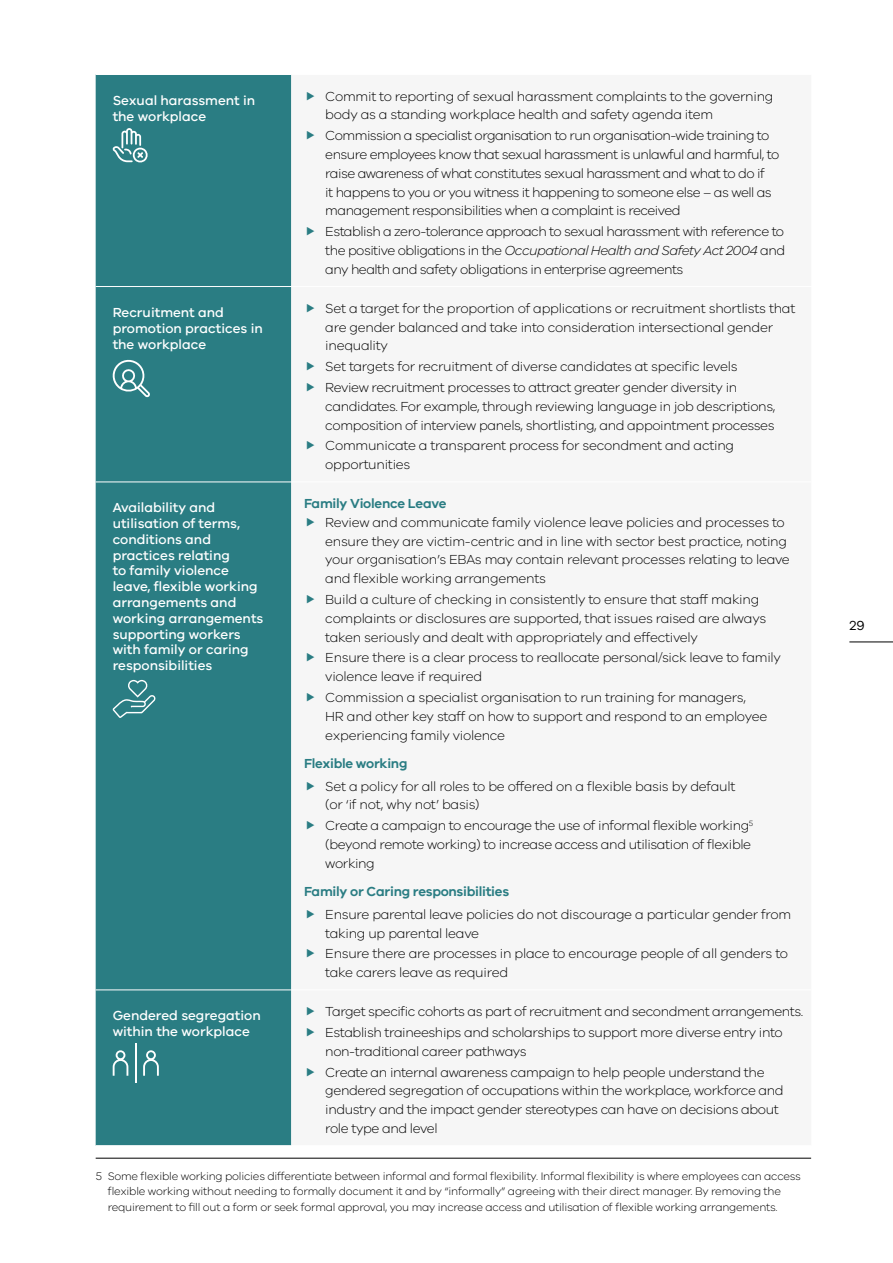
<style>
.page{position:relative;width:893px;height:1263px;background:#fff}
.page>*{position:absolute;margin:0;border:0;box-sizing:border-box;transform-origin:0 0}
.t1{font:300 13.5px/18.8px "VIC";letter-spacing:-.03em;color:#000}
.t2{font:500 13.5px/15.8px "VIC";color:#fff}
.t3{font:600 13.5px "VIC";letter-spacing:-.02em;color:#2a7d83}
.t4{font:13.5px "VIC";color:#000}
.t5{font:300 11.25px/15.8px "VIC";letter-spacing:-.02em;color:#000}
.s1{font-style:italic}
</style>
<div class="page">
<div style="left:96px;top:75px;width:195px;height:1070px;background:#2a7d83"></div>
<hr style="left:96px;top:286px;width:195px;height:1px;background:#fff">
<hr style="left:96px;top:482px;width:195px;height:1px;background:#fff">
<hr style="left:96px;top:989px;width:195px;height:1px;background:#fff">
<svg style="left:112px;top:128px;width:36px;height:35px"></svg>
<svg style="left:111px;top:358px;width:39px;height:39px;background:#57989d"></svg>
<svg style="left:112px;top:680px;width:43px;height:38px;background:#499095"></svg>
<svg style="left:113px;top:1050px;width:15px;height:26px"></svg>
<svg style="left:143px;top:1050px;width:16px;height:26px"></svg>
<hr style="left:135px;top:1043px;width:2px;height:40px;background:#fff">
<hr style="left:96px;top:1158px;width:715px;height:1px;background:#000">
<hr style="left:849px;top:642px;width:44px;height:1px;background:#000">
<p class="t2" style="left:113px;top:92px;width:144px">Sexual harassment in the workplace</p>
<p class="t1" style="left:325px;top:86px;width:450px">Commit to reporting of sexual harassment complaints to the governing body as a standing workplace health and safety agenda item</p>
<p class="t1" style="left:325px;top:126px;width:455px">Commission a specialist organisation to run organisation-wide training to ensure employees know that sexual harassment is unlawful and harmful, to raise awareness of what constitutes sexual harassment and what to do if<br>it happens to you or you witness it happening to someone else – as well as management responsibilities when a complaint is received</p>
<p class="t1" style="left:325px;top:222px;width:461px;text-align:justify">Establish a zero-tolerance approach to sexual harassment with reference to the positive obligations in the <span class="s1">Occupational Health and Safety Act 2004</span> and any health and safety obligations in enterprise agreements</p>
<p class="t2" style="left:113px;top:304px;width:152px">Recruitment and promotion practices in the workplace</p>
<p class="t1" style="left:325px;top:298px;width:472px">Set a target for the proportion of applications or recruitment shortlists that are gender balanced and take into consideration intersectional gender inequality</p>
<p class="t1" style="left:325px;top:356px;width:414px;line-height:20.9px">Set targets for recruitment of diverse candidates at specific levels<br>Review recruitment processes to attract greater gender diversity in</p>
<p class="t1" style="left:325px;top:396px;width:451px">candidates. For example, through reviewing language in job descriptions, composition of interview panels, shortlisting, and appointment processes</p>
<p class="t1" style="left:325px;top:436px;width:410px">Communicate a transparent process for secondment and acting opportunities</p>
<p class="t2" style="left:113px;top:500px;width:152px">Availability and utilisation of terms, conditions and practices relating<br>to family violence leave, flexible working arrangements and working arrangements supporting workers with family or caring responsibilities</p>
<p class="t3" style="left:304px;top:495px;width:144px">Family Violence Leave</p>
<p class="t1" style="left:325px;top:513px;width:466px">Review and communicate family violence leave policies and processes to ensure they are victim-centric and in line with sector best practice, noting your organisation’s EBAs may contain relevant processes relating to leave and flexible working arrangements</p>
<p class="t1" style="left:325px;top:590px;width:442px">Build a culture of checking in consistently to ensure that staff making complaints or disclosures are supported, that issues raised are always taken seriously and dealt with appropriately and effectively</p>
<p class="t1" style="left:325px;top:648px;width:457px">Ensure there is a clear process to reallocate personal/sick leave to family violence leave if required</p>
<p class="t1" style="left:325px;top:688px;width:444px">Commission a specialist organisation to run training for managers,<br>HR and other key staff on how to support and respond to an employee experiencing family violence</p>
<p class="t3" style="left:304px;top:755px;width:105px">Flexible working</p>
<p class="t1" style="left:325px;top:776px;width:412px">Set a policy for all roles to be offered on a flexible basis by default (or ‘if not, why not’ basis)</p>
<p class="t1" style="left:325px;top:816px;width:430px">Create a campaign to encourage the use of informal flexible working<sup>5 </sup>(beyond remote working) to increase access and utilisation of flexible working</p>
<p class="t3" style="left:304px;top:883px;width:207px">Family or Caring responsibilities</p>
<p class="t1" style="left:325px;top:904px;width:467px">Ensure parental leave policies do not discourage a particular gender from taking up parental leave</p>
<p class="t1" style="left:325px;top:944px;width:464px">Ensure there are processes in place to encourage people of all genders to take carers leave as required</p>
<p class="t2" style="left:113px;top:1007px;width:150px">Gendered segregation within the workplace</p>
<p class="t1" style="left:325px;top:1001px;width:479px;line-height:20.9px">Target specific cohorts as part of recruitment and secondment arrangements.<br>Establish traineeships and scholarships to support more diverse entry into</p>
<p class="t1" style="left:325px;top:1040px;width:441px;line-height:20.9px">non-traditional career pathways<br>Create an internal awareness campaign to help people understand the</p>
<p class="t1" style="left:325px;top:1081px;width:460px">gendered segregation of occupations within the workplace, workforce and industry and the impact gender stereotypes can have on decisions about role type and level</p>
<p class="t5" style="left:108px;top:1167px;width:695px;text-indent:-12px">5 Some flexible working policies differentiate between informal and formal flexibility. Informal flexibility is where employees can access flexible working without needing to formally document it and by “informally” agreeing with their direct manager. By removing the requirement to fill out a form or seek formal approval, you may increase access and utilisation of flexible working arrangements.</p>
<p class="t4" style="left:849px;top:617px;width:17px">29</p>
</div>
